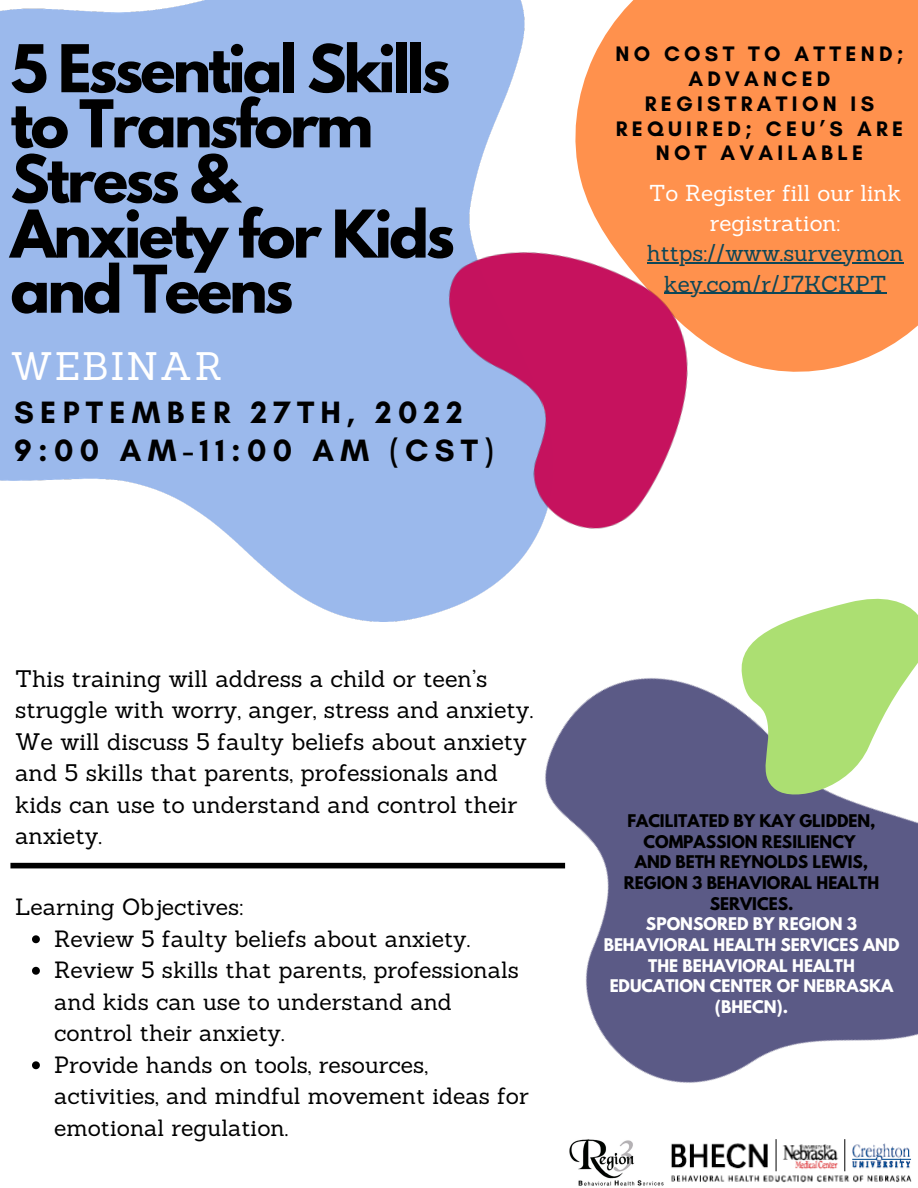
<style>
.page{position:relative;width:918px;height:1188px;background:#fff}
.page>*{position:absolute;margin:0;border:0;box-sizing:border-box;transform-origin:0 0}
.t1{font:700 58.2px/55.2px "League Spartan";letter-spacing:-.05em;color:#000}
.t2{font:38.85px "Sanchez";letter-spacing:.05em;color:#fff}
.t3{font:700 31.5px/37.2px "Glacial Indifference";letter-spacing:.2em;color:#000}
.t4{font:23.25px/31.5px "Sanchez";color:#000}
.t5{font:22.95px/31.5px "Sanchez";color:#000}
.t6{font:22.5px/30.3px "Sanchez";color:#0d4657;text-align:center}
.t7{font:22.5px/30.3px "Sanchez";color:#fff;text-align:center}
.t8{font:700 21.45px/24.8px "Glacial Indifference";letter-spacing:.2em;color:#000;text-align:center}
.t9{font:700 15.45px/20.7px "League Spartan";color:#000;text-align:center}
.t10{font:700 15.45px/20.7px "League Spartan";color:#fff;text-align:center}
</style>
<div class="page">
<div style="left:10px;top:863px;width:555px;height:5px;background:#000"></div>
<img style="left:388px;top:487px;width:530px;height:596px">
<img style="left:569px;top:1139px;width:343px;height:47px">
<svg style="left:714px;top:576px;width:204px;height:239px"></svg>
<div style="left:575px;top:0;width:343px;height:372px;background:#ff914d"></div>
<img style="left:433px;top:223px;width:320px;height:342px">
<hr style="left:647px;top:263px;width:257px;height:1px;background:#0d4657">
<hr style="left:664px;top:293px;width:222px;height:1px;background:#0d4657">
<svg style="left:32px;top:935px;width:8px;height:8px"></svg>
<svg style="left:32px;top:967px;width:8px;height:8px"></svg>
<svg style="left:32px;top:1061px;width:8px;height:8px"></svg>
<h1 class="t1" style="left:10px;top:49px;width:446px">5 Essential Skills to Transform<br>Stress &amp;<br>Anxiety for Kids and Teens</h1>
<h2 class="t2" style="left:10px;top:341px;width:213px">WEBINAR</h2>
<h3 class="t3" style="left:14px;top:394px;width:481px">SEPTEMBER 27TH, 2022<br>9:00 AM-11:00 AM (CST)</h3>
<p class="t8" style="left:615px;top:41px;width:290px">NO COST TO ATTEND;<br>ADVANCED<br>REGISTRATION IS<br>REQUIRED; CEU’S ARE<br>NOT AVAILABLE</p>
<p class="t7" style="left:649px;top:177px;width:254px">To Register fill our link registration:</p>
<p class="t6" style="left:647px;top:238px;width:258px">https://www.surveymon key.com/r/J7KCKPT</p>
<p class="t4" style="left:15px;top:662px;width:520px">This training will address a child or teen’s struggle with worry, anger, stress and anxiety.<br>We will discuss 5 faulty beliefs about anxiety and 5 skills that parents, professionals and kids can use to understand and control their anxiety.</p>
<p class="t5" style="left:15px;top:891px;width:230px">Learning Objectives:</p>
<p class="t5" style="left:54px;top:922px;width:476px">Review 5 faulty beliefs about anxiety.<br>Review 5 skills that parents, professionals and kids can use to understand and control their anxiety.<br>Provide hands on tools, resources, activities, and mindful movement ideas for emotional regulation.</p>
<p class="t9" style="left:624px;top:812px;width:257px">FACILITATED BY KAY GLIDDEN,<br>COMPASSION RESILIENCY<br>AND BETH REYNOLDS LEWIS,<br>REGION 3 BEHAVIORAL HEALTH<br>SERVICES.</p>
<p class="t10" style="left:604px;top:916px;width:297px">SPONSORED BY REGION 3<br>BEHAVIORAL HEALTH SERVICES AND<br>THE BEHAVIORAL HEALTH<br>EDUCATION CENTER OF NEBRASKA (BHECN).</p>
</div>
